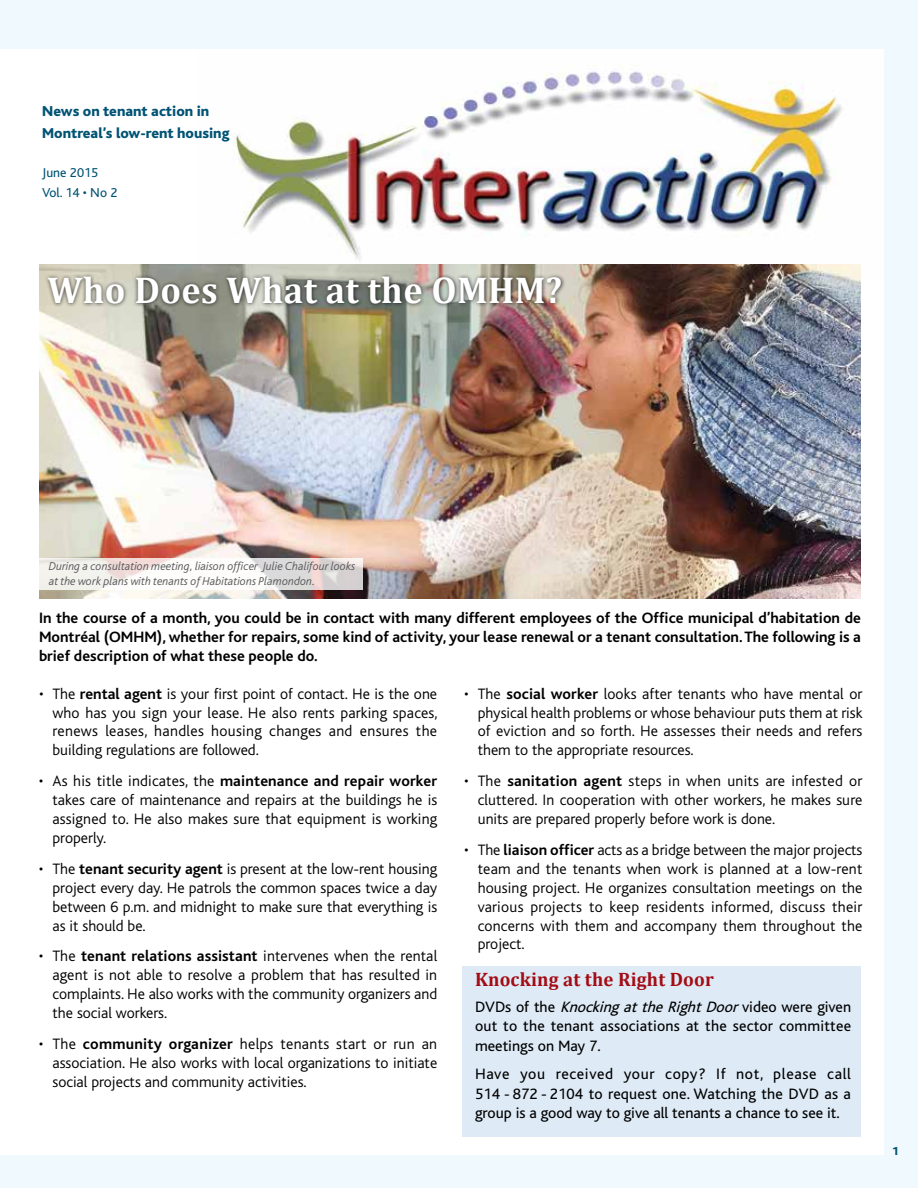
<style>
.page{position:relative;width:918px;height:1188px;background:#eff9fe}
.page>*{position:absolute;margin:0;border:0;box-sizing:border-box;transform-origin:0 0}
.t1{font:700 37.5px "Cambria";letter-spacing:.01em;color:#fff}
.t2{font:700 19.5px "Cambria";letter-spacing:.01em;color:#a30c14}
.t3{font:300 15.75px/18.9px "Bliss";color:#000;text-align:justify}
.t4{font:700 15.75px/18.9px "Bliss";color:#000;text-align:justify}
.t5{font:15.75px/19.5px "Bliss";letter-spacing:.005em;color:#000;text-align:justify}
.t6{font:800 15px/22.5px "Bliss";color:#005373}
.t7{font:13.5px/19.5px "Bliss";color:#005373}
.t8{font:italic 300 12px/14.4px "Bliss";color:#58595b}
.t9{font:800 12px "Bliss";color:#005373}
.s1{font-weight:700}
.s2{font-style:italic}
</style>
<div class="page">
<div style="left:0;top:50px;width:884px;height:1105px;background:#fff"></div>
<img style="left:199px;top:49px;width:685px;height:216px">
<div style="left:463px;top:966px;width:398px;height:170px;background:#deebf7"></div>
<img style="left:39px;top:265px;width:822px;height:334px">
<div style="left:44px;top:273px;width:522px;height:35px;background:#000;opacity:.75"></div>
<svg style="left:39px;top:558px;width:323px;height:31px"></svg>
<p class="t6" style="left:42px;top:100px;width:189px">News on tenant action in<br>Montreal’s low-rent housing</p>
<p class="t7" style="left:42px;top:163px;width:77px">June 2015<br>Vol. 14 • No 2</p>
<h1 class="t1" style="left:48px;top:264px;width:516px">Who Does What at the OMHM?</h1>
<p class="t8" style="left:49px;top:560px;width:308px">During a consultation meeting, liaison officer Julie Chalifour looks at the work plans with tenants of Habitations Plamondon.</p>
<p class="t4" style="left:39px;top:609px;width:823px">In the course of a month, you could be in contact with many different employees of the Office municipal d’habitation de Montréal (OMHM), whether for repairs, some kind of activity, your lease renewal or a tenant consultation. The following is a brief description of what these people do.</p>
<p class="t3" style="left:52px;top:684px;width:387px;text-indent:-13px">• The <span class="s1">rental agent</span> is your first point of contact. He is the one who has you sign your lease. He also rents parking spaces, renews leases, handles housing changes and ensures the building regulations are followed.</p>
<p class="t3" style="left:52px;top:772px;width:386px;text-indent:-13px">• As his title indicates, the <span class="s1">maintenance and repair worker </span>takes care of maintenance and repairs at the buildings he is assigned to. He also makes sure that equipment is working properly.</p>
<p class="t3" style="left:52px;top:860px;width:386px;text-indent:-13px">• The <span class="s1">tenant security agent</span> is present at the low-rent housing project every day. He patrols the common spaces twice a day between 6 p.m. and midnight to make sure that everything is as it should be.</p>
<p class="t3" style="left:52px;top:947px;width:386px;text-indent:-13px">• The <span class="s1">tenant relations assistant</span> intervenes when the rental agent is not able to resolve a problem that has resulted in complaints. He also works with the community organizers and the social workers.</p>
<p class="t3" style="left:52px;top:1035px;width:386px;text-indent:-13px">• The <span class="s1">community organizer</span> helps tenants start or run an association. He also works with local organizations to initiate social projects and community activities.</p>
<p class="t3" style="left:478px;top:684px;width:386px;text-indent:-13px">• The <span class="s1">social worker</span> looks after tenants who have mental or physical health problems or whose behaviour puts them at risk of eviction and so forth. He assesses their needs and refers them to the appropriate resources.</p>
<p class="t3" style="left:478px;top:772px;width:386px;text-indent:-13px">• The <span class="s1">sanitation agent</span> steps in when units are infested or cluttered. In cooperation with other workers, he makes sure units are prepared properly before work is done.</p>
<p class="t3" style="left:478px;top:841px;width:386px;text-indent:-13px">• The <span class="s1">liaison officer</span> acts as a bridge between the major projects team and the tenants when work is planned at a low-rent housing project. He organizes consultation meetings on the various projects to keep residents informed, discuss their concerns with them and accompany them throughout the project.</p>
<p class="t2" style="left:475px;top:965px;width:240px">Knocking at the Right Door</p>
<p class="t5" style="left:475px;top:997px;width:378px">DVDs of the <span class="s2">KnockingattheRightDoor</span>video were given out to the tenant associations at the sector committee meetings on May 7.</p>
<p class="t5" style="left:475px;top:1065px;width:378px">Have you received your copy? If not, please call 514 - 872 - 2104 to request one. Watching the DVD as a group is a good way to give all tenants a chance to see it.</p>
<p class="t9" style="left:892px;top:1145px;width:8px">1</p>
</div>
